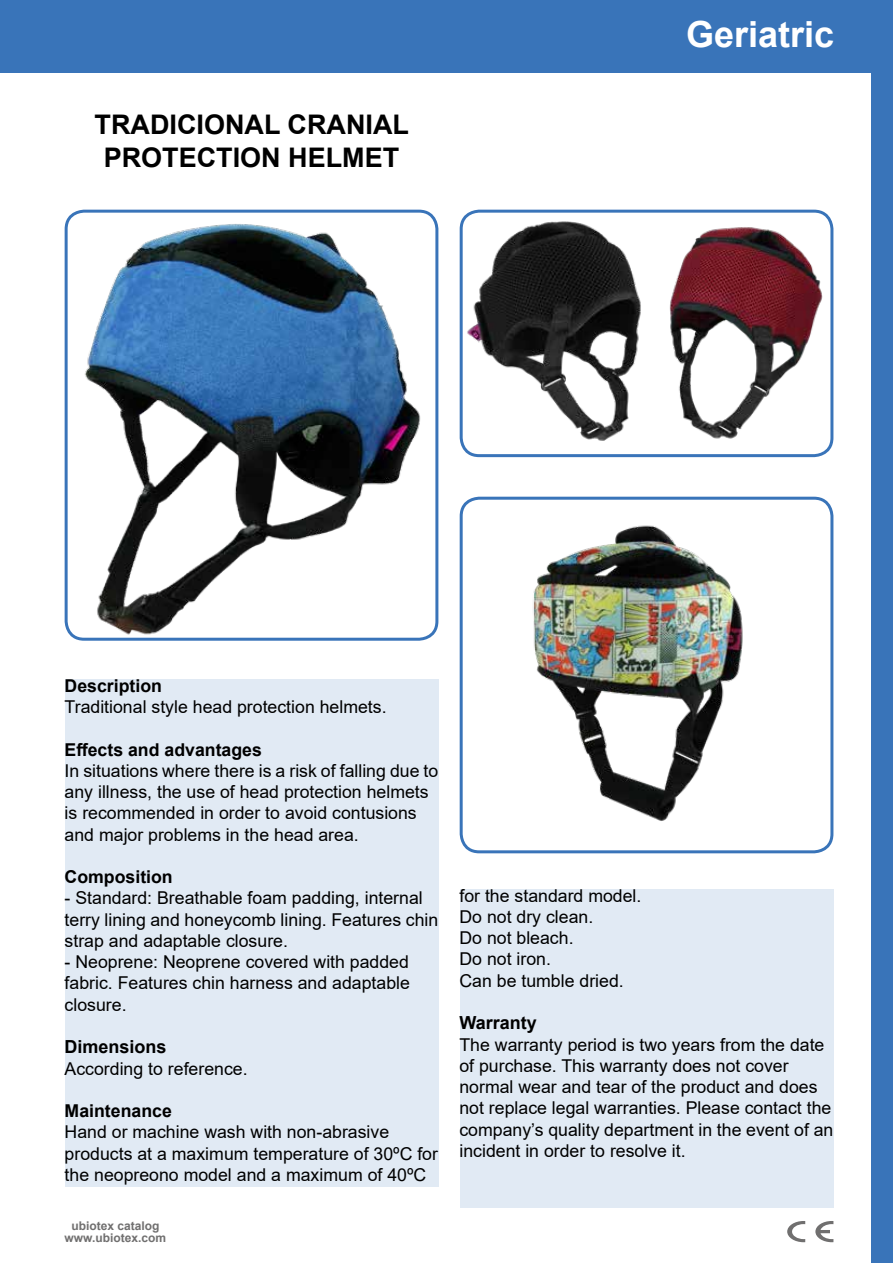
<style>
.page{position:relative;width:893px;height:1263px;background:#fff}
.page>*{position:absolute;margin:0;border:0;box-sizing:border-box;transform-origin:0 0}
.t1{font:700 36px "Arial";color:#fff}
.t2{font:700 27px/32.4px "Arial";color:#000;text-align:center}
.t3{font:700 18px "Arial";color:#000}
.t4{font:17.7px/21.3px "Arial";color:#000}
.t5{font:700 17.7px "Arial";color:#000}
.t6{font:700 12px/12px "Arial";color:#706f6f;text-align:center}
</style>
<div class="page">
<div style="left:65px;top:679px;width:373px;height:507px;background:#e1eaf4"></div>
<div style="left:460px;top:889px;width:373px;height:319px;background:#e1eaf4"></div>
<div style="left:0;top:0;width:893px;height:72px;background:#3974b9"></div>
<div style="left:872px;top:0;width:21px;height:1263px;background:#3974b9"></div>
<svg style="left:787px;top:1221px;width:18px;height:21px"></svg>
<svg style="left:815px;top:1221px;width:18px;height:21px"></svg>
<img style="left:65px;top:210px;width:373px;height:429px">
<div style="left:65px;top:210px;width:373px;height:431px;border:3px solid #3974b9;border-radius:18px"></div>
<div style="left:460px;top:210px;width:373px;height:247px;border:3px solid #3974b9;border-radius:18px"></div>
<img style="left:461px;top:498px;width:371px;height:354px">
<div style="left:460px;top:497px;width:373px;height:356px;border:3px solid #3974b9;border-radius:18px"></div>
<img style="left:463px;top:219px;width:178px;height:223px">
<img style="left:669px;top:227px;width:154px;height:212px">
<h2 class="t2" style="left:95px;top:109px;width:316px">TRADICIONAL CRANIAL<br>PROTECTION HELMET</h2>
<h1 class="t1" style="left:686px;top:9px;width:150px">Geriatric</h1>
<p class="t5" style="left:65px;top:673px;width:99px">Description</p>
<p class="t4" style="left:65px;top:696px;width:324px">Traditional style head protection helmets.</p>
<p class="t5" style="left:65px;top:737px;width:199px">Effects and advantages</p>
<p class="t4" style="left:65px;top:760px;width:375px">In situations where there is a risk of falling due to any illness, the use of head protection helmets is recommended in order to avoid contusions and major problems in the head area.</p>
<p class="t5" style="left:65px;top:864px;width:110px">Composition</p>
<p class="t4" style="left:65px;top:887px;width:375px">- Standard: Breathable foam padding, internal terry lining and honeycomb lining. Features chin strap and adaptable closure.</p>
<p class="t4" style="left:65px;top:951px;width:347px;text-align:justify">- Neoprene: Neoprene covered with padded fabric. Features chin harness and adaptable closure.</p>
<p class="t3" style="left:65px;top:1034px;width:104px">Dimensions</p>
<p class="t4" style="left:65px;top:1057px;width:184px">According to reference.</p>
<p class="t5" style="left:65px;top:1098px;width:109px">Maintenance</p>
<p class="t4" style="left:65px;top:1121px;width:375px">Hand or machine wash with non-abrasive products at a maximum temperature of 30ºC for the neopreono model and a maximum of 40ºC</p>
<p class="t6" style="left:65px;top:1219px;width:103px">ubiotex catalog www.ubiotex.com</p>
<p class="t4" style="left:459px;top:885px;width:184px">for the standard model.<br>Do not dry clean.<br>Do not bleach.<br>Do not iron.<br>Can be tumble dried.</p>
<p class="t3" style="left:459px;top:1010px;width:79px">Warranty</p>
<p class="t4" style="left:459px;top:1034px;width:375px">The warranty period is two years from the date of purchase. This warranty does not cover normal wear and tear of the product and does not replace legal warranties. Please contact the company’s quality department in the event of an incident in order to resolve it.</p>
</div>
